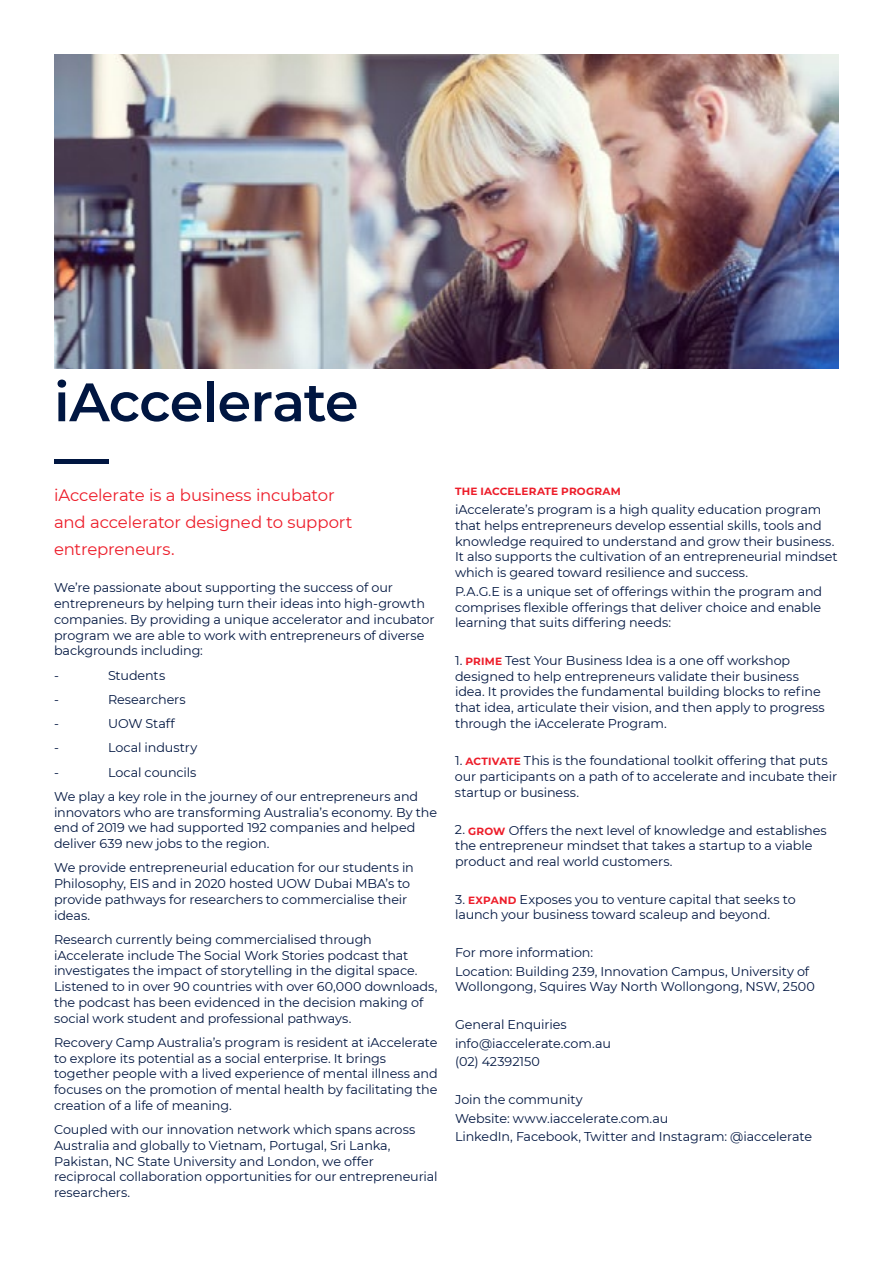
<style>
.page{position:relative;width:893px;height:1263px;background:#fff}
.page>*{position:absolute;margin:0;border:0;box-sizing:border-box;transform-origin:0 0}
.t1{font:600 54px/55.5px "Montserrat";letter-spacing:-.015em;color:#001641}
.t2{font:16.5px/27px "Montserrat";letter-spacing:-.005em;color:#ed1c29}
.t3{font:12.75px/15.8px "Montserrat";letter-spacing:-.005em;color:#001641}
.t4{font:700 10.5px "Montserrat";letter-spacing:.02em;color:#ed1c29}
.s1{font-weight:700;font-size:10.5px;color:#ed1c29}
</style>
<div class="page">
<img style="left:54px;top:54px;width:785px;height:315px">
<h1 class="t1" style="left:54px;top:372px;width:306px">iAccelerate —</h1>
<p class="t2" style="left:54px;top:481px;width:300px">iAccelerate is a business incubator and accelerator designed to support entrepreneurs.</p>
<p class="t3" style="left:54px;top:579px;width:382px">We’re passionate about supporting the success of our entrepreneurs by helping turn their ideas into high-growth companies. By providing a unique accelerator and incubator program we are able to work with entrepreneurs of diverse backgrounds including:</p>
<p class="t3" style="left:54px;top:667px;width:6px">-</p>
<p class="t3" style="left:108px;top:667px;width:59px">Students</p>
<p class="t3" style="left:54px;top:691px;width:6px">-</p>
<p class="t3" style="left:108px;top:691px;width:79px">Researchers</p>
<p class="t3" style="left:54px;top:715px;width:6px">-</p>
<p class="t3" style="left:108px;top:715px;width:68px">UOW Staff</p>
<p class="t3" style="left:54px;top:739px;width:6px">-</p>
<p class="t3" style="left:108px;top:739px;width:91px">Local industry</p>
<p class="t3" style="left:54px;top:764px;width:6px">-</p>
<p class="t3" style="left:54px;top:759px;width:366px;line-height:24.3px;text-indent:54px">Local councils<br>We play a key role in the journey of our entrepreneurs and</p>
<p class="t3" style="left:54px;top:804px;width:385px">innovators who are transforming Australia’s economy. By the end of 2019 we had supported 192 companies and helped deliver 639 new jobs to the region.</p>
<p class="t3" style="left:54px;top:859px;width:361px">We provide entrepreneurial education for our students in Philosophy, EIS and in 2020 hosted UOW Dubai MBA’s to provide pathways for researchers to commercialise their ideas.</p>
<p class="t3" style="left:54px;top:931px;width:385px">Research currently being commercialised through iAccelerate include The Social Work Stories podcast that investigates the impact of storytelling in the digital space.<br>Listened to in over 90 countries with over 60,000 downloads, the podcast has been evidenced in the decision making of social work student and professional pathways.</p>
<p class="t3" style="left:54px;top:1034px;width:385px">Recovery Camp Australia’s program is resident at iAccelerate to explore its potential as a social enterprise. It brings together people with a lived experience of mental illness and focuses on the promotion of mental health by facilitating the creation of a life of meaning.</p>
<p class="t3" style="left:54px;top:1121px;width:385px">Coupled with our innovation network which spans across Australia and globally to Vietnam, Portugal, Sri Lanka, Pakistan, NC State University and London, we offer reciprocal collaboration opportunities for our entrepreneurial researchers.</p>
<p class="t4" style="left:455px;top:484px;width:167px">THE IACCELERATE PROGRAM</p>
<p class="t3" style="left:455px;top:501px;width:384px">iAccelerate’s program is a high quality education program that helps entrepreneurs develop essential skills, tools and knowledge required to understand and grow their business.<br>It also supports the cultivation of an entrepreneurial mindset which is geared toward resilience and success.</p>
<p class="t3" style="left:455px;top:583px;width:369px;text-align:justify">P.A.G.E is a unique set of offerings within the program and comprises flexible offerings that deliver choice and enable learning that suits differing needs:</p>
<p class="t3" style="left:455px;top:652px;width:371px">1. <span class="s1">PRIME</span> Test Your Business Idea is a one off workshop designed to help entrepreneurs validate their business idea. It provides the fundamental building blocks to refine that idea, articulate their vision, and then apply to progress through the iAccelerate Program.</p>
<p class="t3" style="left:455px;top:753px;width:384px">1. <span class="s1">ACTIVATE</span> This is the foundational toolkit offering that puts our participants on a path of to accelerate and incubate their startup or business.</p>
<p class="t3" style="left:455px;top:822px;width:373px">2. <span class="s1">GROW</span> Offers the next level of knowledge and establishes the entrepreneur mindset that takes a startup to a viable product and real world customers.</p>
<p class="t3" style="left:455px;top:891px;width:342px">3. <span class="s1">EXPAND</span> Exposes you to venture capital that seeks to launch your business toward scaleup and beyond.</p>
<p class="t3" style="left:455px;top:942px;width:356px;line-height:18.8px">For more information:<br>Location: Building 239, Innovation Campus, University of</p>
<p class="t3" style="left:455px;top:978px;width:361px">Wollongong, Squires Way North Wollongong, NSW, 2500</p>
<p class="t3" style="left:455px;top:1014px;width:157px;line-height:18.8px">General Enquiries info@iaccelerate.com.au (02) 42392150</p>
<p class="t3" style="left:455px;top:1089px;width:359px;line-height:18.8px">Join the community<br>Website: www.iaccelerate.com.au<br>LinkedIn, Facebook, Twitter and Instagram: @iaccelerate</p>
</div>
